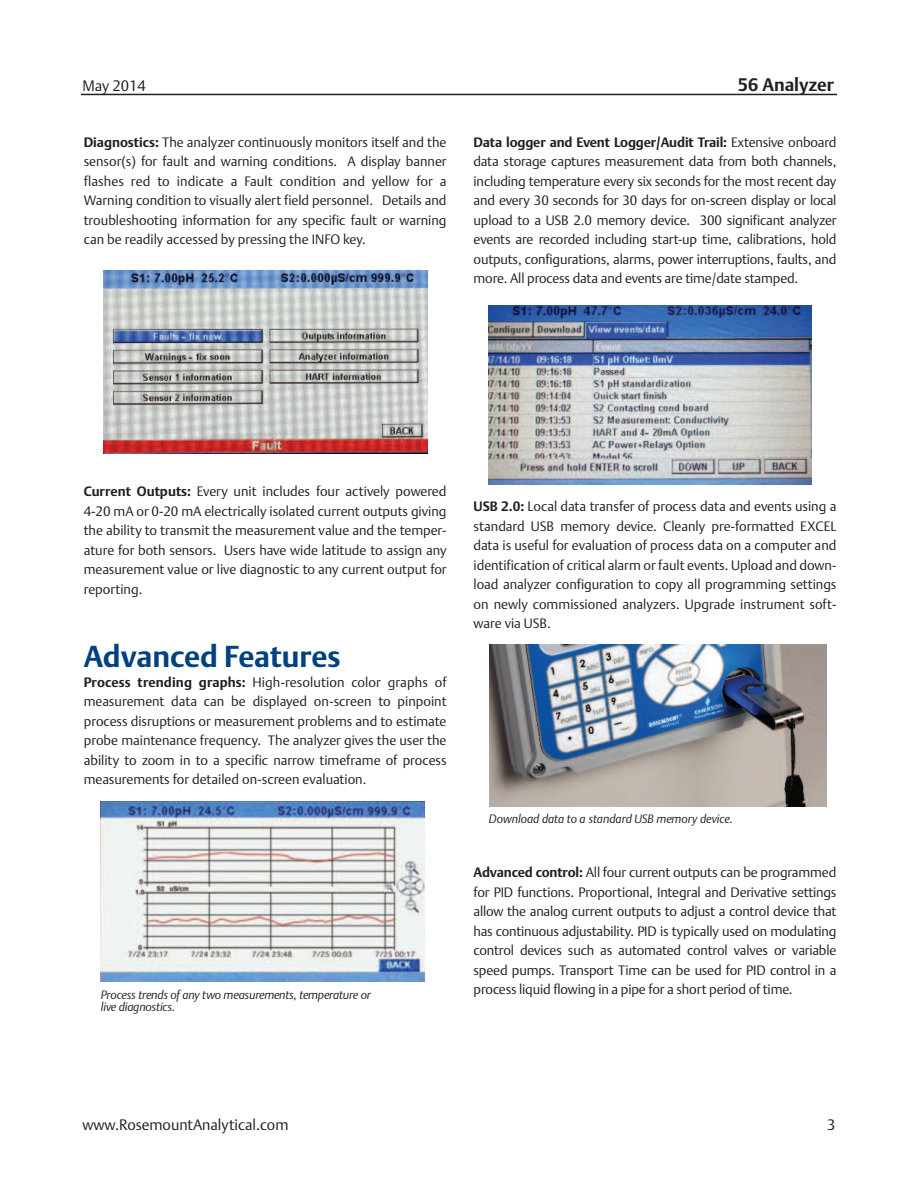
<style>
.page{position:relative;width:918px;height:1188px;background:#fff}
.page>*{position:absolute;margin:0;border:0;box-sizing:border-box;transform-origin:0 0}
.t1{font:700 30px "DTL Argo T";letter-spacing:-.005em;color:#014181}
.t2{font:700 18px "DTL Argo T";color:#231f20}
.t3{font:15px "DTL Argo T Light";color:#231f20}
.t4{font:13.5px/19.5px "DTL Argo T Light";letter-spacing:-.005em;color:#231f20;text-align:justify}
.t5{font:700 13.5px "DTL Argo T";letter-spacing:-.01em;color:#231f20}
.t6{font:italic 12px/12px "DTL Argo T Light";letter-spacing:-.01em;color:#231f20}
.s1{font-family:"DTL Argo T";font-weight:700}
.s2{font-family:"DTL Argo T Light";font-weight:400}
</style>
<div class="page">
<hr style="left:81px;top:94px;width:756px;height:1px;background:#231f20">
<img style="left:104px;top:270px;width:324px;height:183px">
<img style="left:100px;top:802px;width:324px;height:180px">
<img style="left:489px;top:305px;width:323px;height:180px">
<img style="left:489px;top:645px;width:337px;height:161px">
<p class="t3" style="left:83px;top:77px;width:65px">May 2014</p>
<h2 class="t2" style="left:738px;top:74px;width:98px">56 Analyzer</h2>
<p class="t4" style="left:84px;top:133px;width:364px"><span class="s1">Diagnostics:</span> The analyzer continuously monitors itself and the sensor(s) for fault and warning conditions. A display banner flashes red to indicate a Fault condition and yellow for a Warning condition to visually alert field personnel. Details and troubleshooting information for any specific fault or warning can be readily accessed by pressing the INFO key.</p>
<p class="t5" style="left:474px;top:134px;width:364px">Data logger and Event Logger/Audit Trail: <span class="s2">Extensive onboard</span></p>
<p class="t4" style="left:474px;top:152px;width:364px">data storage captures measurement data from both channels, including temperature every six seconds for the most recent day and every 30 seconds for 30 days for on-screen display or local upload to a USB 2.0 memory device. 300 significant analyzer events are recorded including start-up time, calibrations, hold outputs, configurations, alarms, power interruptions, faults, and more. All process data and events are time/date stamped.</p>
<p class="t4" style="left:84px;top:482px;width:364px"><span class="s1">Current Outputs:</span> Every unit includes four actively powered 4-20 mA or 0-20 mA electrically isolated current outputs giving the ability to transmit the measurement value and the temper&shy;ature for both sensors. Users have wide latitude to assign any measurement value or live diagnostic to any current output for reporting.</p>
<h1 class="t1" style="left:84px;top:639px;width:258px">Advanced Features</h1>
<p class="t4" style="left:84px;top:672px;width:364px"><span class="s1">Process trending graphs:</span> High-resolution color graphs of measurement data can be displayed on-screen to pinpoint process disruptions or measurement problems and to estimate probe maintenance frequency. The analyzer gives the user the ability to zoom in to a specific narrow timeframe of process measurements for detailed on-screen evaluation.</p>
<p class="t6" style="left:101px;top:989px;width:272px">Process trends of any two measurements, temperature or live diagnostics.</p>
<p class="t4" style="left:474px;top:497px;width:364px"><span class="s1">USB 2.0:</span> Local data transfer of process data and events using a standard USB memory device. Cleanly pre-formatted EXCEL data is useful for evaluation of process data on a computer and identification of critical alarm or fault events. Upload and down&shy;load analyzer configuration to copy all programming settings on newly commissioned analyzers. Upgrade instrument soft&shy;ware via USB.</p>
<p class="t6" style="left:489px;top:813px;width:245px">Download data to a standard USB memory device.</p>
<p class="t4" style="left:474px;top:863px;width:364px"><span class="s1">Advanced control:</span> All four current outputs can be programmed for PID functions. Proportional, Integral and Derivative settings allow the analog current outputs to adjust a control device that has continuous adjustability. PID is typically used on modulating control devices such as automated control valves or variable speed pumps. Transport Time can be used for PID control in a process liquid flowing in a pipe for a short period of time.</p>
<p class="t3" style="left:82px;top:1116px;width:208px">www.RosemountAnalytical.com</p>
<p class="t3" style="left:827px;top:1116px;width:10px">3</p>
</div>
